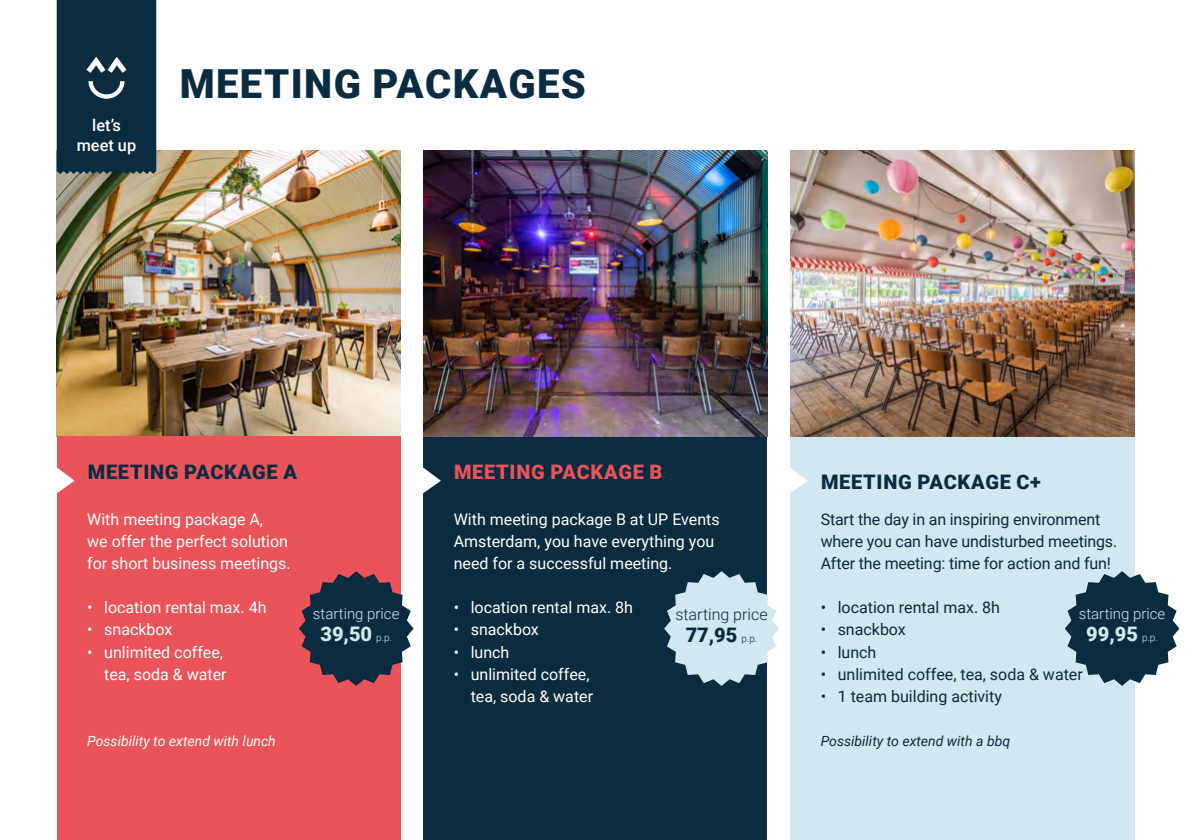
<style>
.page{position:relative;width:1191px;height:840px;background:#fff}
.page>*{position:absolute;margin:0;border:0;box-sizing:border-box;transform-origin:0 0}
.t1{font:900 40px "Roboto";letter-spacing:.035em;color:#0a2c40}
.t2{font:900 20px "Roboto";letter-spacing:.035em;color:#0a2c40}
.t3{font:900 20px "Roboto";color:#d0e8ef}
.t4{font:900 20px "Roboto";letter-spacing:.035em;color:#ea535a}
.t5{font:500 16.2px/19.6px "Roboto";color:#fff;text-align:center}
.t6{font:16px/22px "Roboto";color:#fff}
.t7{font:16px/22px "Roboto";letter-spacing:-.01em;color:#0a2c40}
.t8{font:300 16px "Roboto";color:#0a2c40}
.t9{font:300 15px "Roboto";color:#d0e8ef}
.t10{font:italic 14px "Roboto";color:#fff}
.t11{font:italic 14px "Roboto";color:#0a2c40}
.s1{font-weight:300;font-size:10px}
</style>
<div class="page">
<img style="left:57px;top:150px;width:344px;height:286px">
<div style="left:57px;top:436px;width:344px;height:403px;background:#ea535a"></div>
<div style="left:423px;top:436px;width:344px;height:403px;background:#0a2c40"></div>
<div style="left:790px;top:436px;width:344px;height:403px;background:#d0e8ef"></div>
<svg style="left:57px;top:467px;width:18px;height:26px"></svg>
<svg style="left:423px;top:467px;width:18px;height:26px"></svg>
<svg style="left:790px;top:467px;width:18px;height:26px"></svg>
<div style="left:57px;top:0;width:99px;height:174px;background:#0a2c40"></div>
<img style="left:423px;top:150px;width:344px;height:286px">
<img style="left:790px;top:150px;width:344px;height:286px">
<svg style="left:299px;top:571px;width:114px;height:114px"></svg>
<svg style="left:1064px;top:571px;width:115px;height:114px"></svg>
<svg style="left:664px;top:571px;width:115px;height:114px"></svg>
<p class="t5" style="left:77px;top:115px;width:61px">let’s meet up</p>
<h1 class="t1" style="left:180px;top:56px;width:408px">MEETING PACKAGES</h1>
<p class="t2" style="left:88px;top:457px;width:211px">MEETING PACKAGE A</p>
<p class="t4" style="left:454px;top:457px;width:210px">MEETING PACKAGE B</p>
<p class="t6" style="left:87px;top:507px;width:205px">With meeting package A,<br>we offer the perfect solution for short business meetings.</p>
<p class="t6" style="left:87px;top:595px;width:181px">• location rental max. 4h</p>
<p class="t6" style="left:87px;top:617px;width:87px">• snackbox</p>
<p class="t6" style="left:87px;top:639px;width:141px;text-align:right">• unlimited coffee, tea, soda &amp; water</p>
<p class="t10" style="left:87px;top:730px;width:190px">Possibility to extend with lunch</p>
<p class="t9" style="left:313px;top:603px;width:88px">starting price</p>
<p class="t3" style="left:320px;top:619px;width:73px">39,50 <span class="s1">p.p.</span></p>
<p class="t6" style="left:454px;top:507px;width:267px">With meeting package B at UP Events<br>Amsterdam, you have everything you need for a successful meeting.</p>
<p class="t6" style="left:454px;top:595px;width:181px">• location rental max. 8h</p>
<p class="t6" style="left:454px;top:617px;width:87px">• snackbox</p>
<p class="t6" style="left:454px;top:639px;width:57px">• lunch</p>
<p class="t6" style="left:454px;top:661px;width:141px;text-align:right">• unlimited coffee, tea, soda &amp; water</p>
<p class="t8" style="left:675px;top:602px;width:94px">starting price</p>
<p class="t2" style="left:685px;top:620px;width:73px">77,95 <span class="s1">p.p.</span></p>
<p class="t2" style="left:821px;top:467px;width:221px">MEETING PACKAGE C+</p>
<p class="t7" style="left:820px;top:507px;width:298px">Start the day in an inspiring environment where you can have undisturbed meetings.<br>After the meeting: time for action and fun!</p>
<p class="t7" style="left:820px;top:595px;width:181px">• location rental max. 8h</p>
<p class="t7" style="left:820px;top:617px;width:87px">• snackbox</p>
<p class="t7" style="left:820px;top:639px;width:57px">• lunch</p>
<p class="t7" style="left:820px;top:661px;width:264px">• unlimited coffee, tea, soda &amp; water</p>
<p class="t7" style="left:820px;top:683px;width:183px">• 1 team building activity</p>
<p class="t11" style="left:820px;top:730px;width:191px">Possibility to extend with a bbq</p>
<p class="t9" style="left:1078px;top:603px;width:88px">starting price</p>
<p class="t3" style="left:1086px;top:619px;width:73px">99,95 <span class="s1">p.p.</span></p>
</div>
